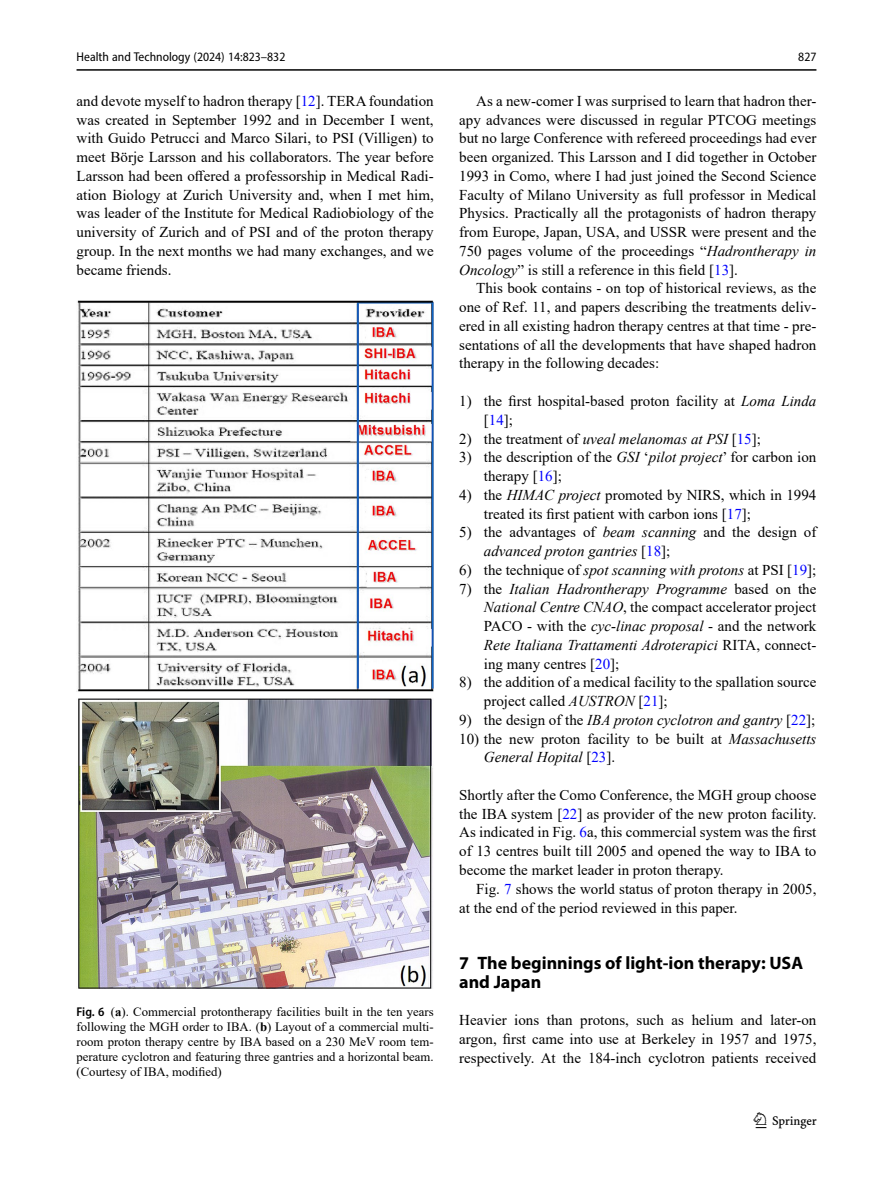
<style>
.page{position:relative;width:893px;height:1187px;background:#fff}
.page>*{position:absolute;margin:0;border:0;box-sizing:border-box;transform-origin:0 0}
.t1{font:22.5px "Springnew";color:#000}
.Head_1{font:700 18px/18.8px "Myriad Pro";color:#000}
.Body_Text{font:15px/18.8px "Times New Roman";color:#000;text-align:justify}
.Body_Text_Indent{font:15px/18.8px "Times New Roman";color:#000;text-align:justify}
.Ordered_L1{font:15px/18.8px "Times New Roman";color:#000}
.Ordered_L1-2{font:italic 15px "Times New Roman";color:#000}
.Figure_Caption{font:12.75px/15px "Times New Roman";color:#000;text-align:justify}
.t2{font:semi-condensed 12.75px "Myriad Pro";color:#000}
.s1{color:#00f}
.s2{font-family:"Myriad Pro";font-weight:600;font-stretch:semi-condensed}
.s3{font-weight:700}
.s4{font-style:italic}
.s5{font-style:normal}
.s6{font-style:normal;color:#00f}
</style>
<div class="page">
<hr style="left:77px;top:69px;width:739px;height:2px;background:#000">
<img style="left:77px;top:300px;width:357px;height:688px">
<p class="t2" style="left:77px;top:49px;width:210px">Health and Technology (2024) 14:823–832</p>
<p class="Body_Text" style="left:77px;top:91px;width:359px">and devote myself to hadron therapy [<span class="s1">12</span>]. TERA foundation was created in September 1992 and in December I went, with Guido Petrucci and Marco Silari, to PSI (Villigen) to meet Börje Larsson and his collaborators. The year before Larsson had been offered a professorship in Medical Radi&shy;ation Biology at Zurich University and, when I met him, was leader of the Institute for Medical Radiobiology of the university of Zurich and of PSI and of the proton therapy group. In the next months we had many exchanges, and we became friends.</p>
<p class="Figure_Caption" style="left:77px;top:1004px;width:359px"><span class="s2">Fig. 6</span> (<span class="s3">a</span>). Commercial protontherapy facilities built in the ten years following the MGH order to IBA. (<span class="s3">b</span>) Layout of a commercial multi&shy;room proton therapy centre by IBA based on a 230 MeV room tem&shy;perature cyclotron and featuring three gantries and a horizontal beam. (Courtesy of IBA, modified)</p>
<p class="t2" style="left:798px;top:49px;width:20px">827</p>
<p class="Body_Text_Indent" style="left:459px;top:91px;width:359px;text-indent:17px">As a new-comer I was surprised to learn that hadron ther&shy;apy advances were discussed in regular PTCOG meetings but no large Conference with refereed proceedings had ever been organized. This Larsson and I did together in October 1993 in Como, where I had just joined the Second Science Faculty of Milano University as full professor in Medical Physics. Practically all the protagonists of hadron therapy from Europe, Japan, USA, and USSR were present and the 750 pages volume of the proceedings “<span class="s4">Hadrontherapy in Oncology</span>” is still a reference in this field [<span class="s1">13</span>].</p>
<p class="Body_Text_Indent" style="left:459px;top:278px;width:359px;text-indent:17px">This book contains - on top of historical reviews, as the one of Ref. 11, and papers describing the treatments deliv&shy;ered in all existing hadron therapy centres at that time - pre&shy;sentations of all the developments that have shaped hadron therapy in the following decades:</p>
<p class="Ordered_L1" style="left:484px;top:391px;width:334px;text-indent:-25px">1) the first hospital-based proton facility at <span class="s4">Loma Linda </span>[<span class="s1">14</span>];</p>
<p class="Ordered_L1" style="left:459px;top:428px;width:303px">2) the treatment of <span class="s4">uveal melanomas at PSI</span> [<span class="s1">15</span>];</p>
<p class="Ordered_L1" style="left:484px;top:447px;width:334px;text-indent:-25px">3) the description of the <span class="s4">GSI</span> ‘<span class="s4">pilot project</span>’ for carbon ion therapy [<span class="s1">16</span>];</p>
<p class="Ordered_L1" style="left:484px;top:485px;width:334px;text-indent:-25px">4) the <span class="s4">HIMAC project</span> promoted by NIRS, which in 1994 treated its first patient with carbon ions [<span class="s1">17</span>];</p>
<p class="Ordered_L1" style="left:484px;top:522px;width:334px;text-indent:-25px">5) the advantages of <span class="s4">beam scanning</span> and the design of <span class="s4">advanced proton gantries</span> [<span class="s1">18</span>];</p>
<p class="Ordered_L1" style="left:459px;top:560px;width:359px">6) the technique of <span class="s4">spot scanning with protons</span> at PSI [<span class="s1">19</span>];</p>
<p class="Ordered_L1" style="left:484px;top:578px;width:334px;text-align:justify;text-indent:-25px">7) the <span class="s4">Italian Hadrontherapy Programme</span> based on the <span class="s4">National Centre CNAO</span>, the compact accelerator project PACO - with the <span class="s4">cyc-linac proposal</span> - and the network <span class="s4">Rete Italiana Trattamenti Adroterapici</span> RITA, connect&shy;ing many centres [<span class="s1">20</span>];</p>
<p class="Ordered_L1" style="left:484px;top:672px;width:334px;text-indent:-25px">8) the addition of a medical facility to the spallation source project called <span class="s4">AUSTRON</span> [<span class="s1">21</span>];</p>
<p class="Ordered_L1-2" style="left:459px;top:709px;width:358px"><span class="s5">9) the design of the</span> IBA proton cyclotron and gantry <span class="s5">[</span><span class="s6">22</span><span class="s5">];</span></p>
<p class="Ordered_L1" style="left:484px;top:728px;width:334px;text-indent:-25px">10) the new proton facility to be built at <span class="s4">Massachusetts<br>General Hopital</span> [<span class="s1">23</span>].</p>
<p class="Body_Text" style="left:459px;top:785px;width:359px">Shortly after the Como Conference, the MGH group choose the IBA system [<span class="s1">22</span>] as provider of the new proton facility.<br>As indicated in Fig. <span class="s1">6</span>a, this commercial system was the first of 13 centres built till 2005 and opened the way to IBA to become the market leader in proton therapy.</p>
<p class="Body_Text_Indent" style="left:459px;top:878px;width:359px;text-indent:17px">Fig. <span class="s1">7</span> shows the world status of proton therapy in 2005, at the end of the period reviewed in this paper.</p>
<p class="Head_1" style="left:459px;top:952px;width:345px">7 The beginnings of light-ion therapy: USA and Japan</p>
<p class="Body_Text" style="left:459px;top:1010px;width:359px">Heavier ions than protons, such as helium and later-on argon, first came into use at Berkeley in 1957 and 1975, respectively. At the 184-inch cyclotron patients received</p>
<h1 class="t1" style="left:756px;top:1107px;width:63px">1 3</h1>
</div>
